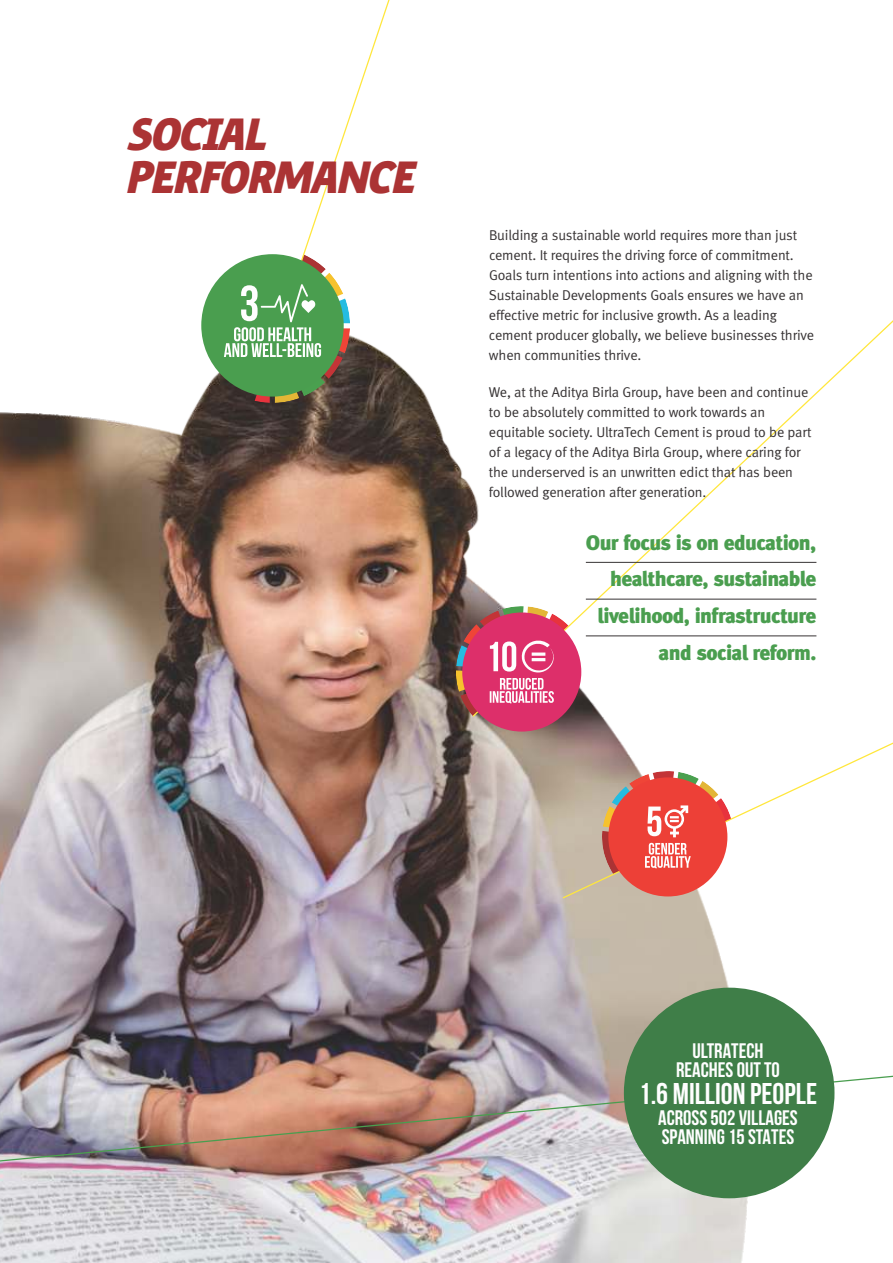
<style>
.page{position:relative;width:893px;height:1263px;background:#fff}
.page>*{position:absolute;margin:0;border:0;box-sizing:border-box;transform-origin:0 0}
.t1{font:italic 900 43.95px/42.3px "Precious Sans Ultra";color:#ab3334}
.t2{font:700 30px "Bebas Neue";color:#fefefe}
.t3{font:900 21px/36.8px "Meta";letter-spacing:-.025em;color:#4a9e4f;text-align:right}
.t4{font:700 21px/18.9px "Bebas Neue";color:#fefefe;text-align:center}
.t5{font:14.25px/20px "Meta Normal LF";letter-spacing:-.01em;color:#373334}
</style>
<div class="page">
<img style="left:0;top:277px;width:747px;height:986px">
<svg style="left:471px;top:277px;width:90px;height:441px"></svg>
<svg style="left:303px;top:0;width:158px;height:342px"></svg>
<svg style="left:561px;top:277px;width:332px;height:623px"></svg>
<img style="left:0;top:946px;width:893px;height:229px">
<div style="left:624px;top:988px;width:210px;height:210px;background:#3f7e48;border-radius:50%"></div>
<hr style="left:586px;top:599px;width:230px;height:1px;background:#373334">
<hr style="left:586px;top:635px;width:230px;height:1px;background:#373334">
<hr style="left:586px;top:562px;width:230px;height:1px;background:#373334">
<div style="left:201px;top:254px;width:143px;height:143px;background:#4a9e4f;border-radius:50%"></div>
<svg style="left:224px;top:254px;width:126px;height:149px"></svg>
<div style="left:462px;top:612px;width:119px;height:119px;background:#dd2f6a;border-radius:50%"></div>
<svg style="left:456px;top:606px;width:113px;height:110px"></svg>
<div style="left:608px;top:777px;width:119px;height:119px;background:#ed4037;border-radius:50%"></div>
<svg style="left:602px;top:771px;width:129px;height:103px"></svg>
<h1 class="t1" style="left:124px;top:114px;width:304px">SOCIAL<br>PERFORMANCE</h1>
<p class="t5" style="left:489px;top:225px;width:327px">Building a sustainable world requires more than just cement. It requires the driving force of commitment.<br>Goals turn intentions into actions and aligning with the Sustainable Developments Goals ensures we have an effective metric for inclusive growth. As a leading cement producer globally, we believe businesses thrive when communities thrive.</p>
<p class="t5" style="left:489px;top:382px;width:324px">We, at the Aditya Birla Group, have been and continue to be absolutely committed to work towards an equitable society. UltraTech Cement is proud to be part of a legacy of the Aditya Birla Group, where caring for the underserved is an unwritten edict that has been followed generation after generation.</p>
<h3 class="t3" style="left:586px;top:524px;width:232px">Our focus is on education, healthcare, sustainable livelihood, infrastructure and social reform.</h3>
<h3 class="t4" style="left:676px;top:1043px;width:105px">ULTRATECH<br>REACHES OUT TO</h3>
<h2 class="t2" style="left:639px;top:1082px;width:180px">1.6 MILLION PEOPLE</h2>
<h3 class="t4" style="left:658px;top:1110px;width:141px;text-align:left">ACROSS 502 VILLAGES<br>SPANNING 15 STATES</h3>
</div>
